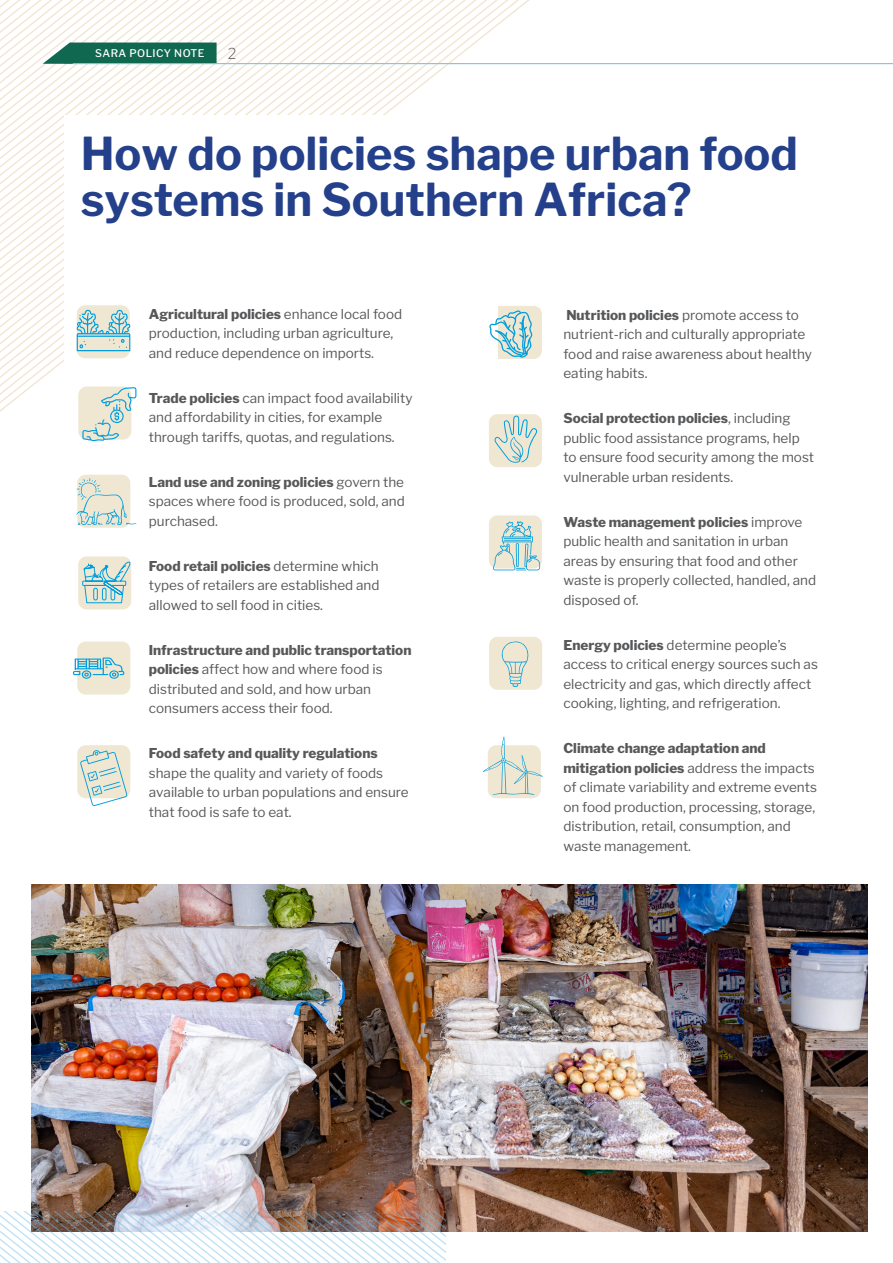
<style>
.page{position:relative;width:893px;height:1263px;background:#fff}
.page>*{position:absolute;margin:0;border:0;box-sizing:border-box;transform-origin:0 0}
.t1{font:700 45px/46.5px "Libre Franklin";color:#24408a}
.t2{font:200 15px "Libre Franklin";color:#57585a}
.t3{font:13.5px/19.5px "Libre Franklin";color:#57585a}
.t4{font:800 13.5px "Libre Franklin";color:#57585a}
.t5{font:500 10.5px "Libre Franklin";letter-spacing:.04em;color:#fff}
.s1{font-weight:800}
</style>
<div class="page">
<img style="left:31px;top:884px;width:836px;height:347px">
<div style="left:489px;top:306px;width:53px;height:53px;background:#f0e7d2;border-radius:8px"></div>
<svg style="left:0;top:0;width:239px;height:188px"></svg>
<div style="left:77px;top:745px;width:53px;height:53px;background:#f0e7d2;border-radius:8px"></div>
<div style="left:489px;top:637px;width:53px;height:53px;background:#f0e7d2;border-radius:8px"></div>
<img style="left:0;top:1212px;width:446px;height:51px">
<div style="left:488px;top:745px;width:53px;height:53px;background:#f0e7d2;border-radius:8px"></div>
<div style="left:78px;top:556px;width:53px;height:53px;background:#f0e7d2;border-radius:8px"></div>
<div style="left:77px;top:475px;width:53px;height:53px;background:#f0e7d2;border-radius:8px"></div>
<div style="left:489px;top:414px;width:53px;height:53px;background:#f0e7d2;border-radius:8px"></div>
<div style="left:489px;top:515px;width:53px;height:53px;background:#f0e7d2;border-radius:8px"></div>
<hr style="left:73px;top:63px;width:820px;height:1px;background:#84c5ec">
<div style="left:64px;top:115px;width:433px;height:250px;background:#fff"></div>
<div style="left:77px;top:641px;width:53px;height:53px;background:#f0e7d2;border-radius:8px"></div>
<div style="left:77px;top:305px;width:53px;height:53px;background:#f0e7d2;border-radius:8px"></div>
<div style="left:78px;top:386px;width:53px;height:53px;background:#f0e7d2;border-radius:8px"></div>
<svg style="left:77px;top:310px;width:53px;height:41px"></svg>
<svg style="left:82px;top:387px;width:54px;height:54px"></svg>
<svg style="left:76px;top:478px;width:60px;height:47px"></svg>
<svg style="left:483px;top:737px;width:60px;height:58px"></svg>
<svg style="left:501px;top:641px;width:28px;height:46px"></svg>
<svg style="left:494px;top:416px;width:43px;height:47px"></svg>
<svg style="left:489px;top:310px;width:44px;height:49px"></svg>
<svg style="left:80px;top:750px;width:48px;height:56px"></svg>
<svg style="left:82px;top:561px;width:49px;height:43px"></svg>
<svg style="left:73px;top:657px;width:51px;height:22px"></svg>
<svg style="left:493px;top:521px;width:47px;height:49px"></svg>
<p class="t5" style="left:95px;top:47px;width:111px">SARA POLICY NOTE</p>
<p class="t2" style="left:228px;top:44px;width:10px">2</p>
<h1 class="t1" style="left:81px;top:130px;width:719px">How do policies shape urban food systems in Southern Africa?</h1>
<p class="t3" style="left:149px;top:304px;width:255px"><span class="s1">Agricultural policies</span> enhance local food production, including urban agriculture, and reduce dependence on imports.</p>
<p class="t3" style="left:149px;top:388px;width:265px"><span class="s1">Trade policies</span> can impact food availability and affordability in cities, for example through tariffs, quotas, and regulations.</p>
<p class="t3" style="left:149px;top:472px;width:258px;text-align:justify"><span class="s1">Land use and zoning policies</span> govern the spaces where food is produced, sold, and purchased.</p>
<p class="t3" style="left:149px;top:556px;width:232px;text-align:justify"><span class="s1">Food retail policies</span> determine which types of retailers are established and allowed to sell food in cities.</p>
<p class="t3" style="left:149px;top:640px;width:264px"><span class="s1">Infrastructure and public transportation policies</span> affect how and where food is distributed and sold, and how urban consumers access their food.</p>
<p class="t4" style="left:149px;top:745px;width:230px">Food safety and quality regulations</p>
<p class="t3" style="left:149px;top:763px;width:261px">shape the quality and variety of foods available to urban populations and ensure that food is safe to eat.</p>
<p class="t3" style="left:563px;top:305px;width:250px"><span class="s1">Nutrition policies</span> promote access to nutrient-rich and culturally appropriate food and raise awareness about healthy eating habits.</p>
<p class="t3" style="left:563px;top:409px;width:252px"><span class="s1">Social protection policies</span>, including public food assistance programs, help to ensure food security among the most vulnerable urban residents.</p>
<p class="t3" style="left:563px;top:512px;width:254px"><span class="s1">Waste management policies</span> improve public health and sanitation in urban areas by ensuring that food and other waste is properly collected, handled, and disposed of.</p>
<p class="t3" style="left:563px;top:635px;width:256px"><span class="s1">Energy policies</span> determine people’s access to critical energy sources such as electricity and gas, which directly affect cooking, lighting, and refrigeration.</p>
<p class="t3" style="left:563px;top:739px;width:255px"><span class="s1">Climate change adaptation and mitigation policies</span> address the impacts of climate variability and extreme events on food production, processing, storage, distribution, retail, consumption, and waste management.</p>
</div>
